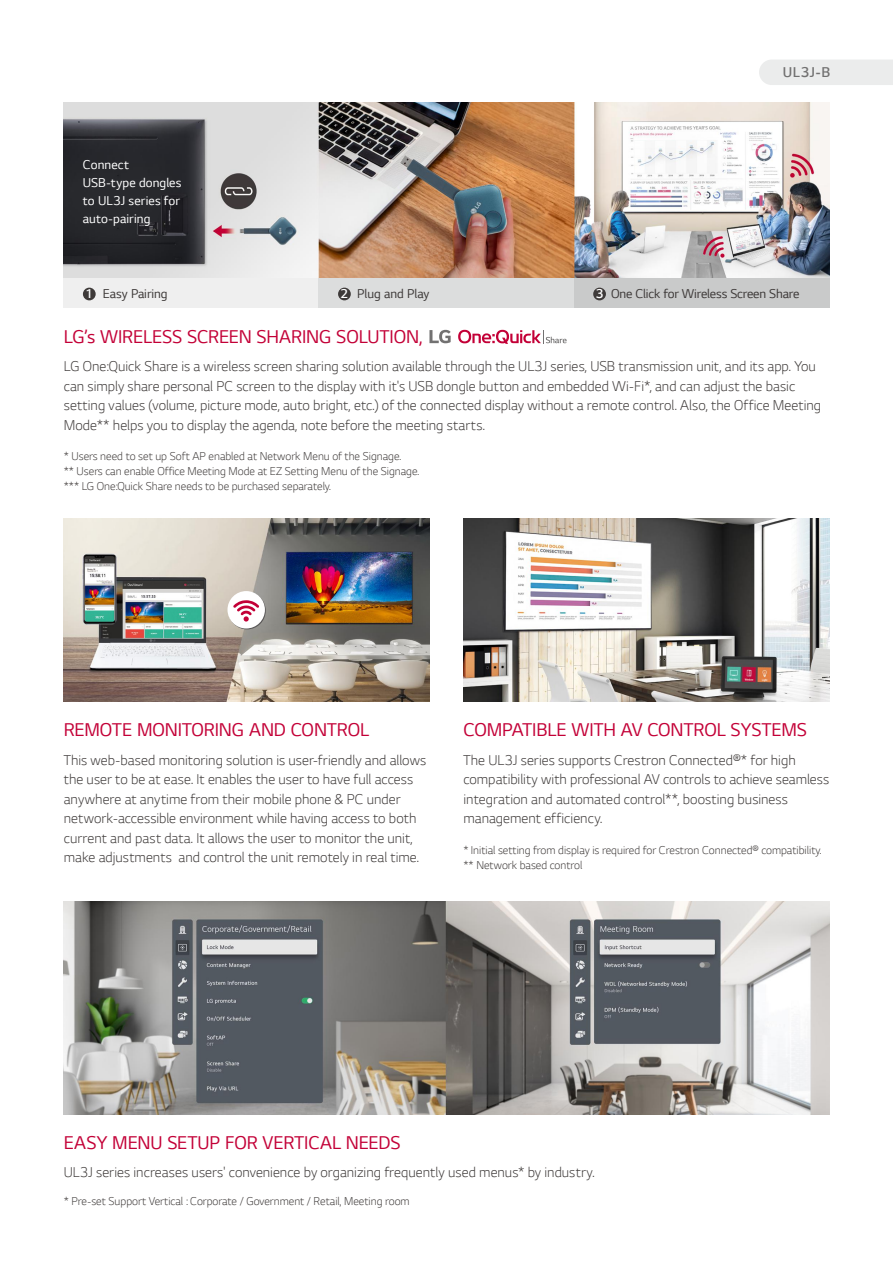
<style>
.page{position:relative;width:893px;height:1263px;background:#fff}
.page>*{position:absolute;margin:0;border:0;box-sizing:border-box;transform-origin:0 0}
.t1{font:19.5px "LG Smart";letter-spacing:-.005em;color:#c30037}
.t2{font:300 15px/19.5px "LG Smart";color:#3e3a39}
.t3{font:300 15px "LG Smart";color:#727171}
.t4{font:13.5px "LG Smart";letter-spacing:-.01em;color:#3e3a39}
.t5{font:13.5px/18px "LG Smart";letter-spacing:.01em;color:#fff}
.t6{font:300 12px/15px "LG Smart";color:#3e3a39}
.s1{font-weight:300;color:#fff}
</style>
<div class="page">
<div style="left:759px;top:60px;width:134px;height:25px;background:#ebecec"></div>
<img style="left:463px;top:519px;width:366px;height:183px">
<img style="left:64px;top:519px;width:365px;height:183px">
<svg style="left:228px;top:592px;width:38px;height:37px"></svg>
<div style="left:227px;top:591px;width:38px;height:37px;background:#fff;border-radius:50%"></div>
<svg style="left:233px;top:600px;width:26px;height:22px"></svg>
<img style="left:64px;top:102px;width:765px;height:177px">
<div style="left:64px;top:279px;width:765px;height:29px;background:#efefef"></div>
<div style="left:319px;top:279px;width:255px;height:29px;background:#dcdddd"></div>
<div style="left:574px;top:279px;width:255px;height:29px;background:#c9caca"></div>
<div style="left:83px;top:288px;width:13px;height:12px;background:#3e3a39;border-radius:50%"></div>
<div style="left:338px;top:288px;width:13px;height:12px;background:#3e3a39;border-radius:50%"></div>
<div style="left:593px;top:288px;width:13px;height:12px;background:#3e3a39;border-radius:50%"></div>
<svg style="left:429px;top:330px;width:22px;height:13px"></svg>
<svg style="left:458px;top:330px;width:109px;height:14px"></svg>
<img style="left:64px;top:901px;width:765px;height:213px">
<p class="t5" style="left:83px;top:155px;width:100px">Connect<br>USB-type dongles to UL3J series for auto-pairing</p>
<p class="t3" style="left:783px;top:62px;width:49px">UL3J-B</p>
<p class="t4" style="left:85px;top:284px;width:84px"><span class="s1">1</span> Easy Pairing</p>
<p class="t4" style="left:341px;top:284px;width:90px"><span class="s1">2</span> Plug and Play</p>
<p class="t4" style="left:596px;top:284px;width:205px"><span class="s1">3</span> One Click for Wireless Screen Share</p>
<h1 class="t1" style="left:64px;top:324px;width:360px">LG’s WIRELESS SCREEN SHARING SOLUTION,</h1>
<p class="t2" style="left:64px;top:356px;width:759px">LG One:Quick Share is a wireless screen sharing solution available through the UL3J series, USB transmission unit, and its app. You can simply share personal PC screen to the display with it's USB dongle button and embedded Wi-Fi*, and can adjust the basic setting values (volume, picture mode, auto bright, etc.) of the connected display without a remote control. Also, the Office Meeting Mode** helps you to display the agenda, note before the meeting starts.</p>
<p class="t6" style="left:64px;top:448px;width:357px">* Users need to set up Soft AP enabled at Network Menu of the Signage.<br>** Users can enable Office Meeting Mode at EZ Setting Menu of the Signage. *** LG One:Quick Share needs to be purchased separately.</p>
<h1 class="t1" style="left:64px;top:717px;width:307px">REMOTE MONITORING AND CONTROL</h1>
<p class="t2" style="left:64px;top:749px;width:364px">This web-based monitoring solution is user-friendly and allows the user to be at ease. It enables the user to have full access anywhere at anytime from their mobile phone &amp; PC under network-accessible environment while having access to both current and past data. It allows the user to monitor the unit, make adjustments and control the unit remotely in real time.</p>
<h1 class="t1" style="left:463px;top:717px;width:345px">COMPATIBLE WITH AV CONTROL SYSTEMS</h1>
<p class="t2" style="left:463px;top:749px;width:367px">The UL3J series supports Crestron Connected®* for high compatibility with professional AV controls to achieve seamless integration and automated control**, boosting business management efficiency.</p>
<p class="t6" style="left:463px;top:842px;width:359px">* Initial setting from display is required for Crestron Connected® compatibility. ** Network based control</p>
<h1 class="t1" style="left:64px;top:1130px;width:338px">EASY MENU SETUP FOR VERTICAL NEEDS</h1>
<p class="t2" style="left:64px;top:1162px;width:532px">UL3J series increases users' convenience by organizing frequently used menus* by industry.</p>
<p class="t6" style="left:64px;top:1192px;width:347px">* Pre-set Support Vertical : Corporate / Government / Retail, Meeting room</p>
</div>
